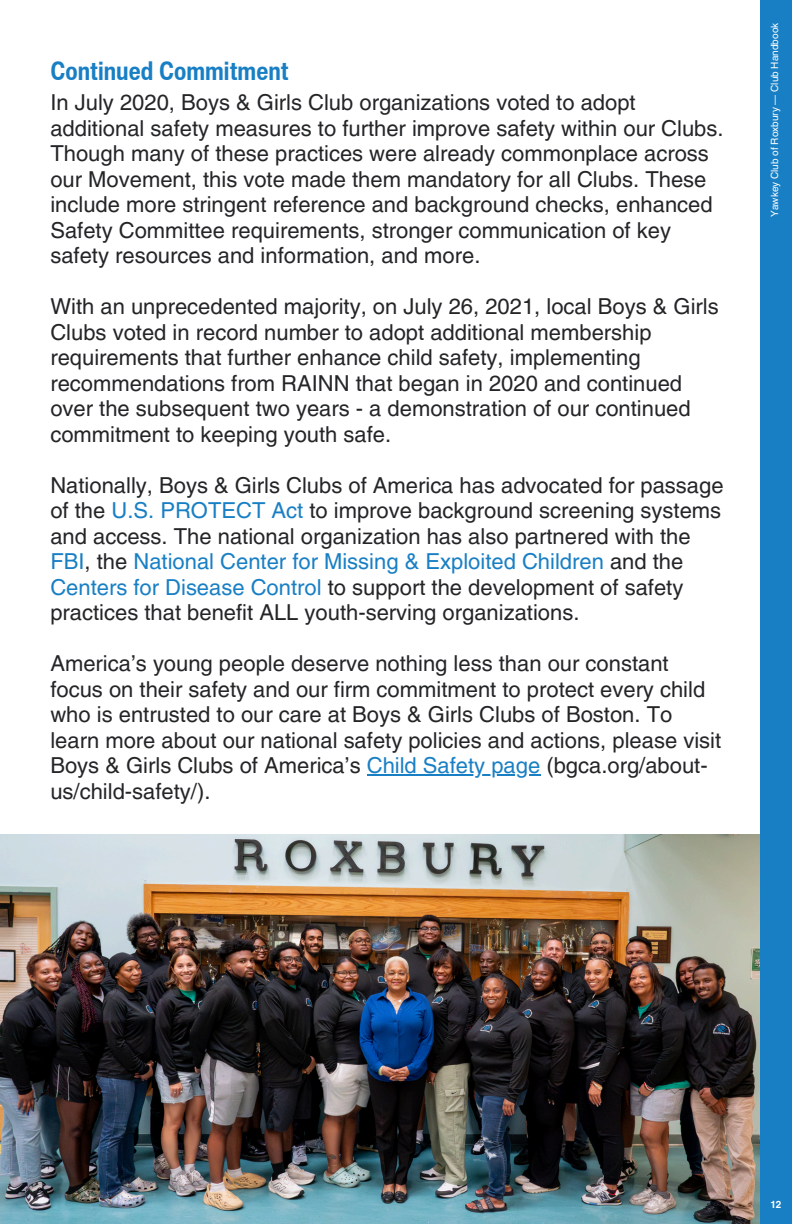
<style>
.page{position:relative;width:792px;height:1224px;background:#fff}
.page>*{position:absolute;margin:0;border:0;box-sizing:border-box;transform-origin:0 0}
.t1{font:700 condensed 26px "Helvetica Now Text";color:#197fc4}
.t2{font:22px/25.6px "Helvetica LT Pro";color:#242527}
.t3{font:10px "Helvetica LT Pro";color:#fff}
.t4{font:700 10px "Helvetica LT Pro";color:#fff}
.s1{color:#197fc4}
</style>
<div class="page">
<img style="left:0;top:835px;width:760px;height:389px">
<hr style="left:367px;top:775px;width:173px;height:1px;background:#197fc4">
<div style="left:760px;top:0;width:32px;height:1224px;background:#197fc4"></div>
<p class="t1" style="left:50px;top:51px;width:240px">Continued Commitment</p>
<h1 class="t2" style="left:50px;top:92px;width:675px">In July 2020, Boys &amp; Girls Club organizations voted to adopt additional safety measures to further improve safety within our Clubs.<br>Though many of these practices were already commonplace across our Movement, this vote made them mandatory for all Clubs. These include more stringent reference and background checks, enhanced Safety Committee requirements, stronger communication of key safety resources and information, and more.</h1>
<h2 class="t2" style="left:50px;top:296px;width:670px">With an unprecedented majority, on July 26, 2021, local Boys &amp; Girls Clubs voted in record number to adopt additional membership requirements that further enhance child safety, implementing recommendations from RAINN that began in 2020 and continued over the subsequent two years - a demonstration of our continued commitment to keeping youth safe.</h2>
<h2 class="t2" style="left:50px;top:474px;width:675px">Nationally, Boys &amp; Girls Clubs of America has advocated for passage of the <span class="s1">U.S. PROTECT Act</span> to improve background screening systems and access. The national organization has also partnered with the <span class="s1">FBI</span>, the <span class="s1">National Center for Missing &amp; Exploited Children</span> and the <span class="s1">Centers for Disease Control</span> to support the development of safety practices that benefit ALL youth-serving organizations.</h2>
<h2 class="t2" style="left:50px;top:653px;width:672px">America’s young people deserve nothing less than our constant focus on their safety and our firm commitment to protect every child who is entrusted to our care at Boys &amp; Girls Clubs of Boston. To learn more about our national safety policies and actions, please visit Boys &amp; Girls Clubs of America’s <span class="s1">Child Safety page</span> (bgca.org/about-</h2>
<h2 class="t2" style="left:50px;top:780px;width:162px">us/child-safety/).</h2>
<p class="t3" style="left:771px;top:217px;width:195px;rotate:-90deg">Yawkey Club of Roxbury — Club Handbook</p>
<p class="t4" style="left:770px;top:1201px;width:13px">12</p>
</div>
